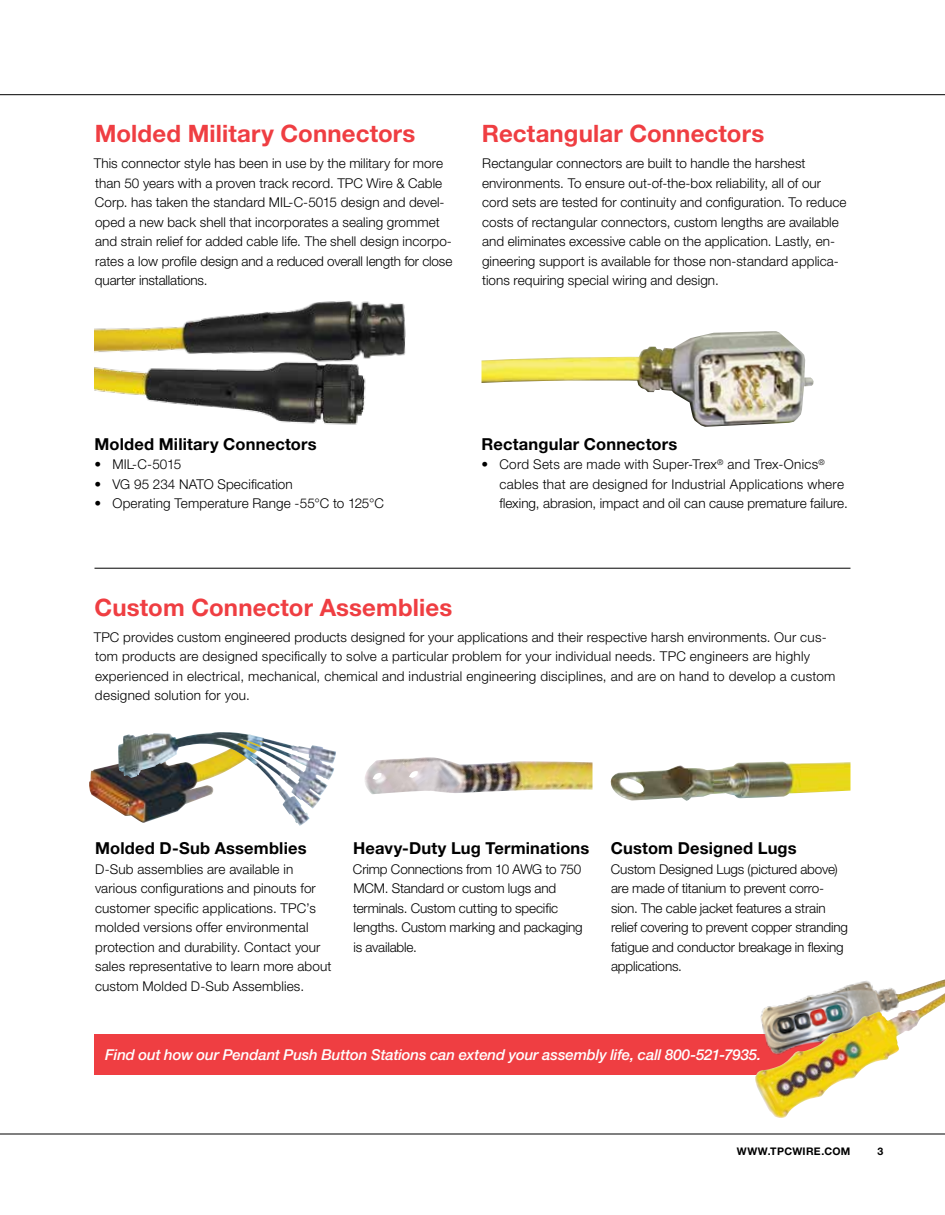
<style>
.page{position:relative;width:945px;height:1215px;background:#fff}
.page>*{position:absolute;margin:0;border:0;box-sizing:border-box;transform-origin:0 0}
.t1{font:700 24px "Helvetica Neue LT Std";letter-spacing:.005em;color:#ef3e42}
.t2{font:700 16.5px "Helvetica Neue LT Std";letter-spacing:.01em;color:#000}
.t3{font:italic 500 15px "Helvetica Neue LT Std";letter-spacing:-.01em;color:#fff}
.t4{font:300 13.5px/19.5px "Helvetica Neue LT Std";letter-spacing:.005em;color:#000}
.t5{font:700 10.5px "Helvetica Neue LT Std";letter-spacing:.035em;color:#000}
</style>
<div class="page">
<hr style="left:0;top:94px;width:945px;height:1px;background:#000">
<hr style="left:94px;top:568px;width:756px;height:1px;background:#000">
<hr style="left:0;top:1134px;width:945px;height:1px;background:#000">
<img style="left:482px;top:331px;width:332px;height:96px">
<img style="left:610px;top:762px;width:240px;height:39px">
<img style="left:89px;top:764px;width:29px;height:48px">
<img style="left:365px;top:757px;width:227px;height:37px">
<img style="left:118px;top:732px;width:210px;height:94px">
<img style="left:94px;top:301px;width:312px;height:56px">
<img style="left:94px;top:329px;width:280px;height:96px">
<div style="left:94px;top:1034px;width:748px;height:41px;background:#ef3e42"></div>
<img style="left:909px;top:979px;width:36px;height:14px">
<img style="left:829px;top:981px;width:80px;height:12px">
<img style="left:755px;top:993px;width:190px;height:125px">
<h1 class="t1" style="left:95px;top:119px;width:322px">Molded Military Connectors</h1>
<p class="t4" style="left:94px;top:153px;width:360px">This connector style has been in use by the military for more than 50 years with a proven track record. TPC Wire &amp; Cable Corp. has taken the standard MIL-C-5015 design and devel&shy;oped a new back shell that incorporates a sealing grommet and strain relief for added cable life. The shell design incorpo&shy;rates a low profile design and a reduced overall length for close quarter installations.</p>
<h1 class="t1" style="left:482px;top:119px;width:284px">Rectangular Connectors</h1>
<p class="t4" style="left:482px;top:153px;width:366px">Rectangular connectors are built to handle the harshest environments. To ensure out-of-the-box reliability, all of our cord sets are tested for continuity and configuration. To reduce costs of rectangular connectors, custom lengths are available and eliminates excessive cable on the application. Lastly, en&shy;gineering support is available for those non-standard applica&shy;tions requiring special wiring and design.</p>
<p class="t2" style="left:94px;top:434px;width:224px">Molded Military Connectors</p>
<p class="t4" style="left:94px;top:455px;width:88px">• MIL-C-5015</p>
<p class="t4" style="left:94px;top:474px;width:200px">• VG 95 234 NATO Specification</p>
<p class="t4" style="left:94px;top:494px;width:291px">• Operating Temperature Range -55°C to 125°C</p>
<p class="t2" style="left:482px;top:434px;width:197px">Rectangular Connectors</p>
<p class="t4" style="left:499px;top:455px;width:350px;text-indent:-18px">• Cord Sets are made with Super-Trex<sup>®</sup> and Trex-Onics<sup>® </sup>cables that are designed for Industrial Applications where flexing, abrasion, impact and oil can cause premature failure.</p>
<h1 class="t1" style="left:95px;top:592px;width:359px">Custom Connector Assemblies</h1>
<p class="t4" style="left:94px;top:627px;width:743px">TPC provides custom engineered products designed for your applications and their respective harsh environments. Our cus&shy;tom products are designed specifically to solve a particular problem for your individual needs. TPC engineers are highly experienced in electrical, mechanical, chemical and industrial engineering disciplines, and are on hand to develop a custom designed solution for you.</p>
<p class="t2" style="left:95px;top:838px;width:213px">Molded D-Sub Assemblies</p>
<p class="t4" style="left:95px;top:859px;width:238px">D-Sub assemblies are available in various configurations and pinouts for customer specific applications. TPC’s molded versions offer environmental protection and durability. Contact your sales representative to learn more about custom Molded D-Sub Assemblies.</p>
<p class="t2" style="left:353px;top:838px;width:238px">Heavy-Duty Lug Terminations</p>
<p class="t4" style="left:353px;top:859px;width:231px">Crimp Connections from 10 AWG to 750<br>MCM. Standard or custom lugs and terminals. Custom cutting to specific lengths. Custom marking and packaging is available.</p>
<p class="t2" style="left:611px;top:838px;width:187px">Custom Designed Lugs</p>
<p class="t4" style="left:611px;top:859px;width:239px">Custom Designed Lugs (pictured above) are made of titanium to prevent corro&shy;sion. The cable jacket features a strain relief covering to prevent copper stranding fatigue and conductor breakage in flexing applications.</p>
<p class="t3" style="left:105px;top:1046px;width:658px">Find out how our Pendant Push Button Stations can extend your assembly life, call 800-521-7935.</p>
<p class="t5" style="left:737px;top:1145px;width:12px">www</p>
<p class="t5" style="left:768px;top:1145px;width:12px">.tpcw</p>
<p class="t5" style="left:803px;top:1145px;width:48px">ire.com</p>
<p class="t5" style="left:877px;top:1145px;width:7px">3</p>
</div>
